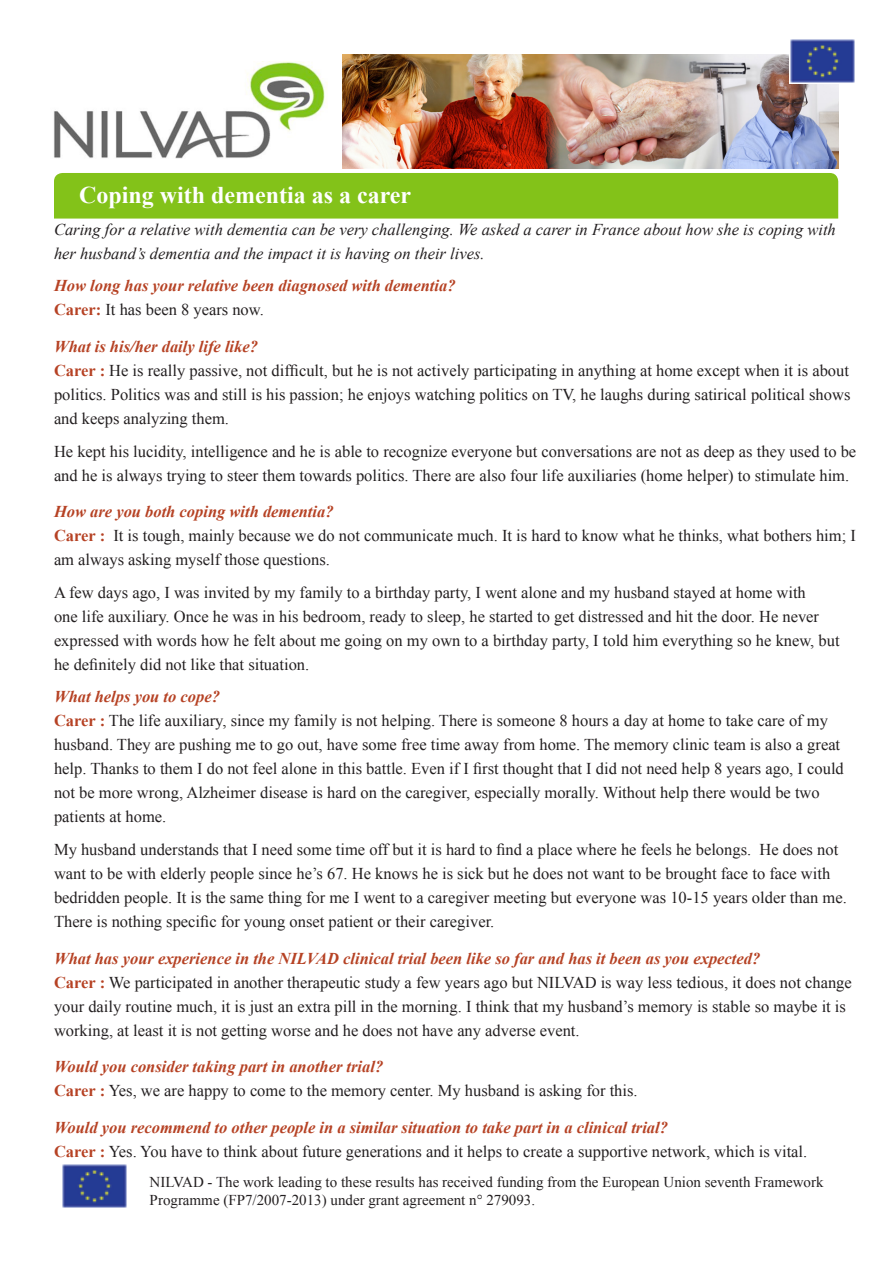
<style>
.page{position:relative;width:893px;height:1263px;background:#fff}
.page>*{position:absolute;margin:0;border:0;box-sizing:border-box;transform-origin:0 0}
.t1{font:700 24px "Times New Roman";color:#fff}
.t2{font:16.5px/24px "Times New Roman";color:#231f20}
.t3{font:italic 16.5px/24px "Times New Roman";color:#231f20}
.t4{font:italic 700 16.5px/24px "Times New Roman";color:#b64224}
.t5{font:15px/18px "Times New Roman";color:#231f20}
.s1{font-style:normal}
.s2{font-weight:400;font-style:normal;color:#231f20}
.s3{font-weight:700;font-style:italic;color:#b64224}
.s4{font-weight:700;color:#b64224}
</style>
<div class="page">
<img style="left:342px;top:54px;width:497px;height:115px">
<img style="left:54px;top:61px;width:273px;height:98px">
<div style="left:54px;top:173px;width:784px;height:46px;background:#83c219"></div>
<img style="left:789px;top:39px;width:66px;height:45px">
<img style="left:62px;top:1164px;width:65px;height:44px">
<p class="t1" style="left:79px;top:178px;width:334px">Coping with dementia as a carer</p>
<p class="t3" style="left:54px;top:217px;width:783px">Caring for a relative with dementia can be very challenging. We asked a carer in France about how she is coping with her husband’s dementia and the impact it is having on their lives.</p>
<p class="t4" style="left:54px;top:273px;width:403px">How long has your relative been diagnosed with dementia?<br><span class="s1">Carer:</span> <span class="s2">It has been 8 years now.</span></p>
<p class="t2" style="left:54px;top:334px;width:798px"><span class="s3">What is his/her daily life like?<br></span><span class="s4">Carer :</span> He is really passive, not difficult, but he is not actively participating in anything at home except when it is about politics. Politics was and still is his passion; he enjoys watching politics on TV, he laughs during satirical political shows and keeps analyzing them.</p>
<p class="t2" style="left:54px;top:439px;width:804px">He kept his lucidity, intelligence and he is able to recognize everyone but conversations are not as deep as they used to be and he is always trying to steer them towards politics. There are also four life auxiliaries (home helper) to stimulate him.</p>
<p class="t2" style="left:54px;top:499px;width:803px"><span class="s3">How are you both coping with dementia?<br></span><span class="s4">Carer :</span> It is tough, mainly because we do not communicate much. It is hard to know what he thinks, what bothers him; I am always asking myself those questions.</p>
<p class="t2" style="left:54px;top:580px;width:787px">A few days ago, I was invited by my family to a birthday party, I went alone and my husband stayed at home with<br>one life auxiliary. Once he was in his bedroom, ready to sleep, he started to get distressed and hit the door. He never expressed with words how he felt about me going on my own to a birthday party, I told him everything so he knew, but he definitely did not like that situation.</p>
<p class="t2" style="left:54px;top:684px;width:791px"><span class="s3">What helps you to cope?<br></span><span class="s4">Carer :</span> The life auxiliary, since my family is not helping. There is someone 8 hours a day at home to take care of my husband. They are pushing me to go out, have some free time away from home. The memory clinic team is also a great help. Thanks to them I do not feel alone in this battle. Even if I first thought that I did not need help 8 years ago, I could not be more wrong, Alzheimer disease is hard on the caregiver, especially morally. Without help there would be two patients at home.</p>
<p class="t2" style="left:54px;top:837px;width:794px">My husband understands that I need some time off but it is hard to find a place where he feels he belongs. He does not want to be with elderly people since he’s 67. He knows he is sick but he does not want to be brought face to face with bedridden people. It is the same thing for me I went to a caregiver meeting but everyone was 10-15 years older than me.<br>There is nothing specific for young onset patient or their caregiver.</p>
<p class="t2" style="left:54px;top:946px;width:799px"><span class="s3">What has your experience in the NILVAD clinical trial been like so far and has it been as you expected?<br></span><span class="s4">Carer :</span> We participated in another therapeutic study a few years ago but NILVAD is way less tedious, it does not change your daily routine much, it is just an extra pill in the morning. I think that my husband’s memory is stable so maybe it is working, at least it is not getting worse and he does not have any adverse event.</p>
<p class="t2" style="left:54px;top:1054px;width:585px"><span class="s3">Would you consider taking part in another trial?<br></span><span class="s4">Carer :</span> Yes, we are happy to come to the memory center. My husband is asking for this.</p>
<p class="t2" style="left:54px;top:1115px;width:755px"><span class="s3">Would you recommend to other people in a similar situation to take part in a clinical trial?<br></span><span class="s4">Carer :</span> Yes. You have to think about future generations and it helps to create a supportive network, which is vital.</p>
<p class="t5" style="left:150px;top:1173px;width:675px">NILVAD - The work leading to these results has received funding from the European Union seventh Framework<br>Programme (FP7/2007-2013) under grant agreement n° 279093.</p>
</div>
